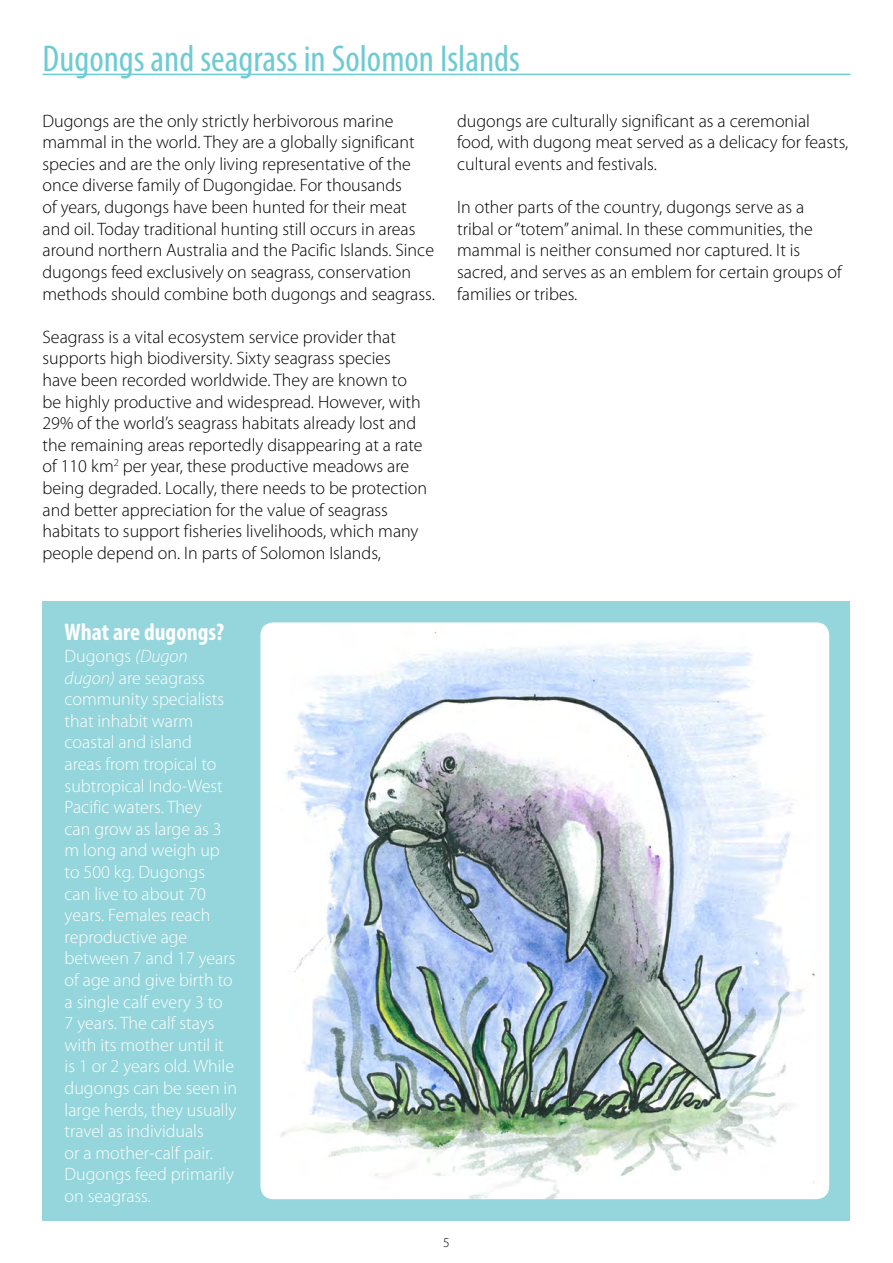
<style>
.page{position:relative;width:893px;height:1263px;background:#fff}
.page>*{position:absolute;margin:0;border:0;box-sizing:border-box;transform-origin:0 0}
.t1{font:condensed 37.5px "Myriad Pro";color:#6ecbd2}
.t2{font:700 condensed 24px "Myriad Pro";color:#fff}
.t3{font:300 18px/21.6px "Myriad Pro";color:#000}
.t4{font:300 18px/21.6px "Myriad Pro";color:#fff}
.t5{font:300 13.5px "Myriad Pro";color:#000}
.s1{font-style:italic}
</style>
<div class="page">
<hr style="left:43px;top:74px;width:807px;height:1px;background:#6ecbd2">
<div style="left:43px;top:601px;width:807px;height:619px;background:#95d6dc"></div>
<img style="left:260px;top:622px;width:569px;height:577px">
<h1 class="t1" style="left:43px;top:36px;width:479px">Dugongs and seagrass in Solomon Islands</h1>
<p class="t3" style="left:43px;top:110px;width:394px">Dugongs are the only strictly herbivorous marine mammal in the world. They are a globally significant species and are the only living representative of the once diverse family of Dugongidae. For thousands<br>of years, dugongs have been hunted for their meat and oil. Today traditional hunting still occurs in areas around northern Australia and the Pacific Islands. Since dugongs feed exclusively on seagrass, conservation methods should combine both dugongs and seagrass.</p>
<p class="t3" style="left:43px;top:326px;width:386px">Seagrass is a vital ecosystem service provider that supports high biodiversity. Sixty seagrass species have been recorded worldwide. They are known to be highly productive and widespread. However, with 29% of the world’s seagrass habitats already lost and the remaining areas reportedly disappearing at a rate of 110 km<sup>2</sup> per year, these productive meadows are being degraded. Locally, there needs to be protection and better appreciation for the value of seagrass habitats to support fisheries livelihoods, which many people depend on. In parts of Solomon Islands,</p>
<p class="t3" style="left:457px;top:110px;width:393px">dugongs are culturally significant as a ceremonial food, with dugong meat served as a delicacy for feasts, cultural events and festivals.</p>
<p class="t3" style="left:457px;top:197px;width:386px">In other parts of the country, dugongs serve as a tribal or “totem” animal. In these communities, the mammal is neither consumed nor captured. It is sacred, and serves as an emblem for certain groups of families or tribes.</p>
<h2 class="t2" style="left:65px;top:617px;width:161px">What are dugongs?</h2>
<p class="t4" style="left:65px;top:645px;width:174px">Dugongs <span class="s1">(Dugon dugon)</span> are seagrass community specialists that inhabit warm coastal and island<br>areas from tropical to subtropical Indo-West<br>Pacific waters. They<br>can grow as large as 3 m long and weigh up to 500 kg. Dugongs<br>can live to about 70 years. Females reach reproductive age between 7 and 17 years of age and give birth to a single calf every 3 to<br>7 years. The calf stays with its mother until it is 1 or 2 years old. While dugongs can be seen in large herds, they usually travel as individuals<br>or a mother-calf pair.<br>Dugongs feed primarily on seagrass.</p>
<p class="t5" style="left:443px;top:1235px;width:8px">5</p>
</div>
